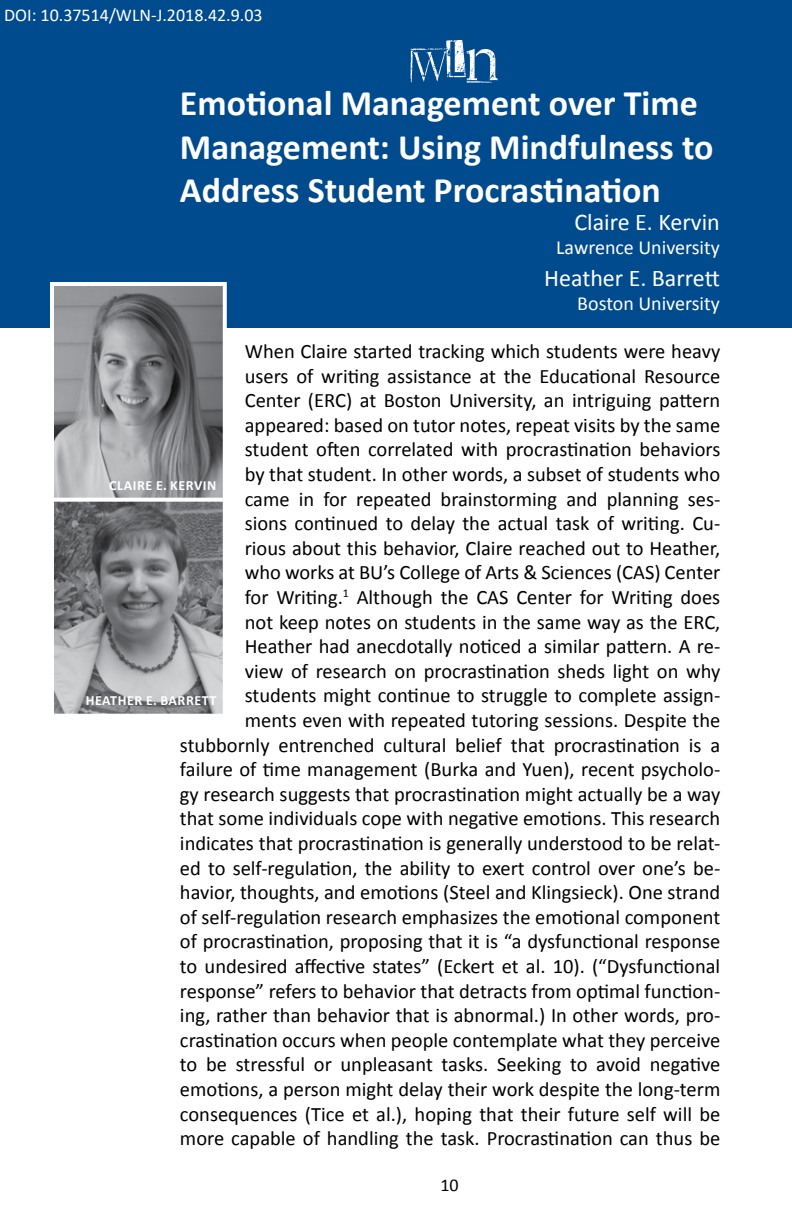
<style>
.page{position:relative;width:792px;height:1224px;background:#fff}
.page>*{position:absolute;margin:0;border:0;box-sizing:border-box;transform-origin:0 0}
.t1{font:70px "D Snet Stamped";color:#fff}
.t2{font:700 36px/43.2px "Calibri";color:#fff}
.t3{font:24px "Calibri";color:#fff}
.t4{font:20.4px/24.6px "Calibri";color:#000;text-align:right}
.t5{font:20px "Calibri";color:#fff}
.t6{font:18px "Calibri";color:#fff}
.t7{font:18px "Calibri";color:#000}
.t8{font:700 14px "Calibri";letter-spacing:.04em;color:#fff}
</style>
<div class="page">
<div style="left:0;top:0;width:792px;height:327px;background:#004b8d"></div>
<img style="left:55px;top:287px;width:167px;height:426px">
<div style="left:50px;top:282px;width:177px;height:220px;border:4px solid #fff"></div>
<div style="left:50px;top:498px;width:177px;height:220px;border:4px solid #fff"></div>
<p class="t6" style="left:4px;top:3px;width:260px">DOI: 10.37514/WLN-J.2018.42.9.03</p>
<h1 class="t1" style="left:398px;top:24px;width:106px">WLN</h1>
<h2 class="t2" style="left:180px;top:82px;width:535px">Emotional Management over Time<br>Management: Using Mindfulness to<br>Address Student Procrastination</h2>
<p class="t3" style="left:574px;top:207px;width:147px">Claire E. Kervin</p>
<p class="t5" style="left:556px;top:235px;width:165px">Lawrence University</p>
<p class="t3" style="left:544px;top:263px;width:177px">Heather E. Barrett</p>
<p class="t5" style="left:577px;top:291px;width:144px">Boston University</p>
<p class="t4" style="left:180px;top:339px;width:542px">When Claire started tracking which students were heavy<br>users of writing assistance at the Educational Resource<br>Center (ERC) at Boston University, an intriguing pattern appeared: based on tutor notes, repeat visits by the same student often correlated with procrastination behaviors<br>by that student. In other words, a subset of students who<br>came in for repeated brainstorming and planning ses-<br>sions continued to delay the actual task of writing. Cu-<br>rious about this behavior, Claire reached out to Heather,<br>who works at BU’s College of Arts &amp; Sciences (CAS) Center<br>for Writing.<sup>1</sup> Although the CAS Center for Writing does<br>not keep notes on students in the same way as the ERC, Heather had anecdotally noticed a similar pattern. A re-<br>view of research on procrastination sheds light on why students might continue to struggle to complete assign-<br>ments even with repeated tutoring sessions. Despite the stubbornly entrenched cultural belief that procrastination is a failure of time management (Burka and Yuen), recent psycholo&shy;gy research suggests that procrastination might actually be a way that some individuals cope with negative emotions. This research indicates that procrastination is generally understood to be relat&shy;ed to self-regulation, the ability to exert control over one’s be&shy;havior, thoughts, and emotions (Steel and Klingsieck). One strand of self-regulation research emphasizes the emotional component of procrastination, proposing that it is “a dysfunctional response to undesired affective states” (Eckert et al. 10). (“Dysfunctional response” refers to behavior that detracts from optimal function&shy;ing, rather than behavior that is abnormal.) In other words, pro&shy;crastination occurs when people contemplate what they perceive to be stressful or unpleasant tasks. Seeking to avoid negative emotions, a person might delay their work despite the long-term consequences (Tice et al.), hoping that their future self will be more capable of handling the task. Procrastination can thus be</p>
<p class="t8" style="left:109px;top:476px;width:109px">CLAIRE E. KERVIN</p>
<p class="t8" style="left:86px;top:692px;width:132px">HEATHER E. BARRETT</p>
<p class="t7" style="left:441px;top:1173px;width:20px">10</p>
</div>
